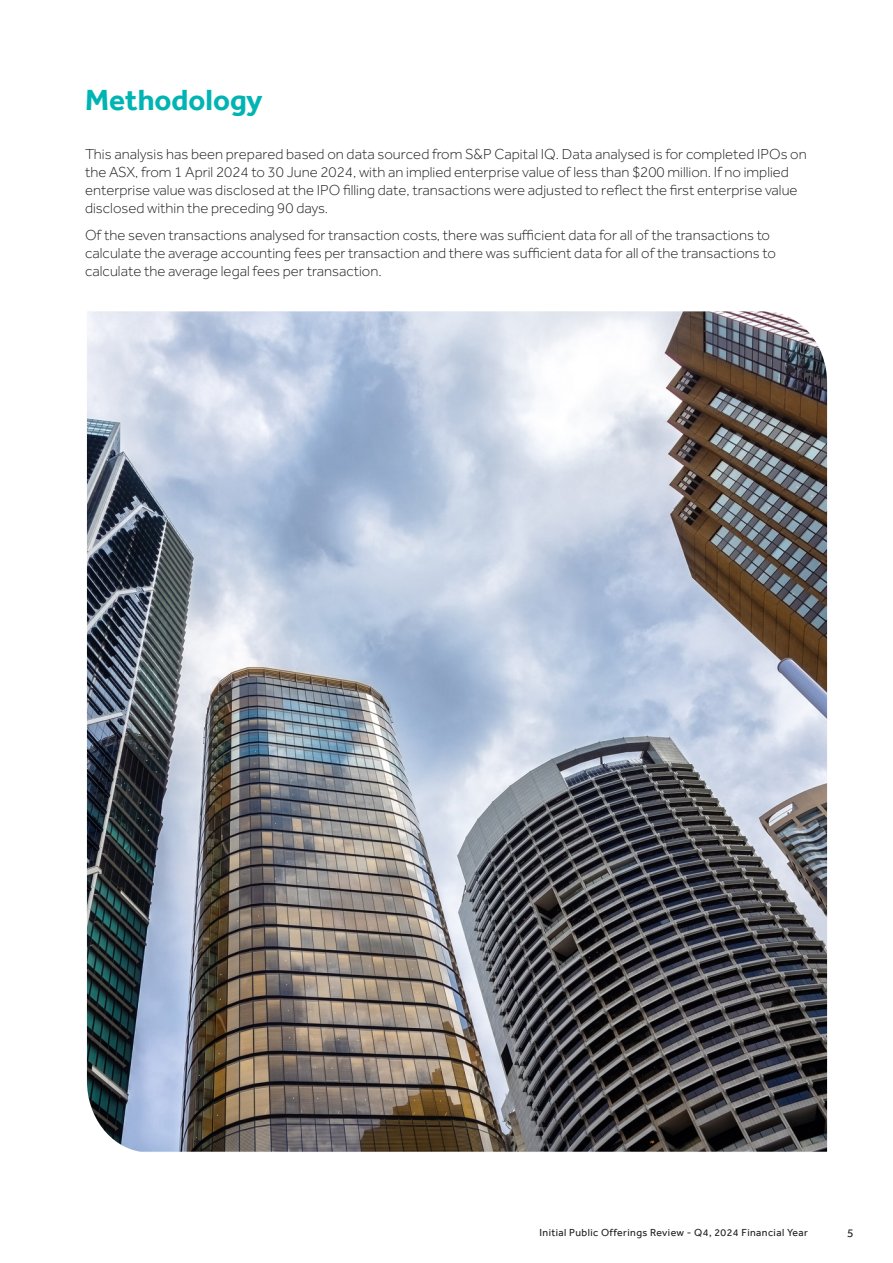
<style>
.page{position:relative;width:893px;height:1263px;background:#fff}
.page>*{position:absolute;margin:0;border:0;box-sizing:border-box;transform-origin:0 0}
.t1{font:700 30px "Effra";color:#00b4b3}
.t2{font:300 15px/18px "Effra";color:#231f20}
.t3{font:12px "Effra";color:#231f20}
.t4{font:10.5px "Effra";letter-spacing:.04em;color:#231f20}
</style>
<div class="page">
<img style="left:87px;top:311px;width:740px;height:841px">
<p class="t1" style="left:85px;top:82px;width:179px">Methodology</p>
<p class="t2" style="left:85px;top:145px;width:723px">This analysis has been prepared based on data sourced from S&amp;P Capital IQ. Data analysed is for completed IPOs on the ASX, from 1 April 2024 to 30 June 2024, with an implied enterprise value of less than $200 million. If no implied enterprise value was disclosed at the IPO filling date, transactions were adjusted to reflect the first enterprise value disclosed within the preceding 90 days.</p>
<p class="t2" style="left:85px;top:225px;width:692px">Of the seven transactions analysed for transaction costs, there was sufficient data for all of the transactions to calculate the average accounting fees per transaction and there was sufficient data for all of the transactions to calculate the average legal fees per transaction.</p>
<p class="t4" style="left:539px;top:1226px;width:270px">Initial Public Offerings Review - Q4, 2024 Financial Year</p>
<p class="t3" style="left:847px;top:1226px;width:8px">5</p>
</div>
